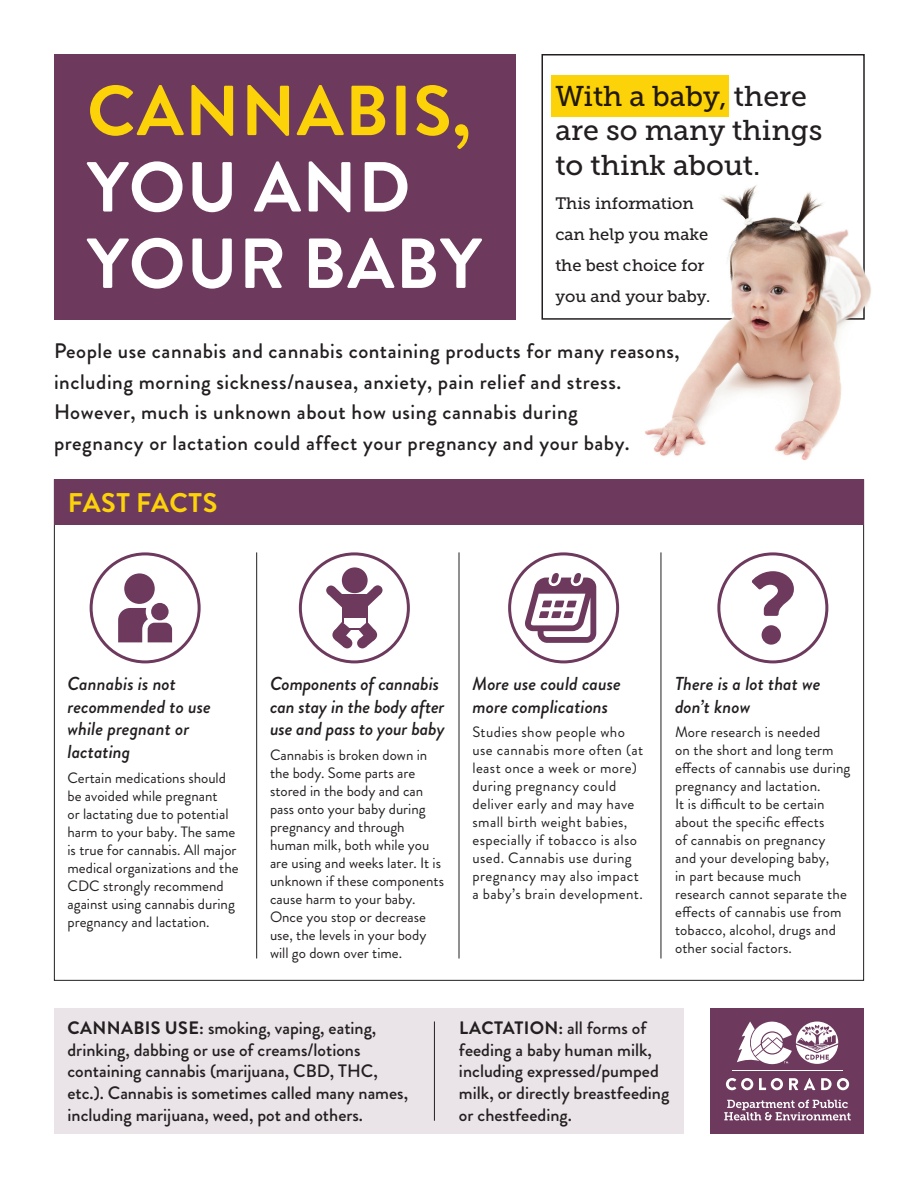
<style>
.page{position:relative;width:918px;height:1188px;background:#fff}
.page>*{position:absolute;margin:0;border:0;box-sizing:border-box;transform-origin:0 0}
.t1{font:700 70.65px/76.3px "Brandon Grotesque";letter-spacing:.02em;color:#fff}
.t2{font:700 70.65px "Brandon Grotesque";letter-spacing:.02em;color:#fcd209}
.t3{font:28.5px/34.7px "Museo Slab 500";color:#231f20}
.t4{font:700 27px "Brandon Grotesque";letter-spacing:.02em;color:#fcd209}
.t5{font:500 21px/30.5px "Brandon Grotesque";letter-spacing:.025em;color:#231f20}
.t6{font:italic 500 18.75px/22.5px "Brandon Grotesque";color:#231f20}
.t7{font:500 18px/21.6px "Brandon Grotesque";color:#231f20}
.t8{font:16.5px/31px "Museo Slab 500";color:#231f20}
.t9{font:15px/18px "Brandon Grotesque";letter-spacing:.01em;color:#231f20}
.s1{font-weight:700}
</style>
<div class="page">
<div style="left:54px;top:54px;width:461px;height:266px;background:#6d3a5e"></div>
<div style="left:54px;top:1008px;width:630px;height:126px;background:#eae3e8"></div>
<div style="left:542px;top:54px;width:323px;height:266px;border:2px solid #231f20"></div>
<div style="left:552px;top:76px;width:177px;height:41px;background:#fcd209"></div>
<img style="left:630px;top:171px;width:241px;height:289px">
<div style="left:54px;top:480px;width:810px;height:45px;background:#6d3a5e"></div>
<div style="left:717px;top:552px;width:111px;height:111px;border:3px solid #6d3a5e;border-radius:50%"></div>
<svg style="left:752px;top:571px;width:42px;height:74px"></svg>
<div style="left:90px;top:552px;width:111px;height:111px;border:3px solid #6d3a5e;border-radius:50%"></div>
<div style="left:508px;top:552px;width:111px;height:111px;border:3px solid #6d3a5e;border-radius:50%"></div>
<div style="left:299px;top:552px;width:111px;height:111px;border:3px solid #6d3a5e;border-radius:50%"></div>
<div style="left:342px;top:567px;width:26px;height:26px;background:#6d3a5e;border-radius:50%"></div>
<div style="left:342px;top:595px;width:25px;height:23px;background:#6d3a5e"></div>
<svg style="left:373px;top:585px;width:10px;height:10px"></svg>
<svg style="left:328px;top:587px;width:53px;height:25px"></svg>
<div style="left:326px;top:586px;width:10px;height:9px;background:#6d3a5e;border-radius:50%"></div>
<svg style="left:332px;top:629px;width:13px;height:12px"></svg>
<div style="left:342px;top:638px;width:10px;height:10px;background:#6d3a5e;border-radius:50%"></div>
<svg style="left:334px;top:618px;width:42px;height:29px"></svg>
<hr style="left:256px;top:552px;width:1px;height:406px;background:#231f20">
<hr style="left:459px;top:552px;width:1px;height:406px;background:#231f20">
<hr style="left:661px;top:552px;width:1px;height:406px;background:#231f20">
<hr style="left:434px;top:1021px;width:1px;height:100px;background:#231f20">
<div style="left:711px;top:1008px;width:153px;height:126px;background:#6d3a5e"></div>
<svg style="left:726px;top:1078px;width:27px;height:12px"></svg>
<svg style="left:759px;top:1078px;width:24px;height:12px"></svg>
<svg style="left:789px;top:1078px;width:9px;height:12px"></svg>
<svg style="left:821px;top:1078px;width:28px;height:12px"></svg>
<svg style="left:804px;top:1078px;width:11px;height:12px"></svg>
<hr style="left:732px;top:1071px;width:111px;height:1px;background:#fff">
<svg style="left:724px;top:1100px;width:127px;height:21px"></svg>
<svg style="left:737px;top:1021px;width:101px;height:43px"></svg>
<svg style="left:525px;top:573px;width:71px;height:70px"></svg>
<div style="left:151px;top:603px;width:18px;height:17px;background:#6d3a5e;border-radius:50%"></div>
<div style="left:124px;top:573px;width:31px;height:31px;background:#6d3a5e;border-radius:50%"></div>
<svg style="left:118px;top:608px;width:54px;height:34px"></svg>
<h1 class="t2" style="left:87px;top:61px;width:385px">CANNABIS,</h1>
<h1 class="t1" style="left:87px;top:150px;width:396px">YOU AND<br>YOUR BABY</h1>
<h2 class="t3" style="left:555px;top:79px;width:269px">With a baby, there are so many things to think about.</h2>
<p class="t8" style="left:555px;top:188px;width:157px">This information can help you make the best choice for you and your baby.</p>
<p class="t5" style="left:54px;top:336px;width:627px">People use cannabis and cannabis containing products for many reasons, including morning sickness/nausea, anxiety, pain relief and stress.<br>However, much is unknown about how using cannabis during<br>pregnancy or lactation could affect your pregnancy and your baby.</p>
<h3 class="t4" style="left:68px;top:484px;width:151px">FAST FACTS</h3>
<p class="t6" style="left:68px;top:672px;width:145px">Cannabis is not recommended to use while pregnant or lactating</p>
<p class="t9" style="left:68px;top:769px;width:173px">Certain medications should be avoided while pregnant<br>or lactating due to potential harm to your baby. The same is true for cannabis. All major medical organizations and the<br>CDC strongly recommend against using cannabis during pregnancy and lactation.</p>
<p class="t6" style="left:270px;top:673px;width:176px">Components of cannabis can stay in the body after use and pass to your baby</p>
<p class="t9" style="left:270px;top:746px;width:176px">Cannabis is broken down in the body. Some parts are stored in the body and can pass onto your baby during pregnancy and through human milk, both while you are using and weeks later. It is unknown if these components cause harm to your baby.<br>Once you stop or decrease use, the levels in your body will go down over time.</p>
<p class="t6" style="left:472px;top:673px;width:150px">More use could cause more complications</p>
<p class="t9" style="left:472px;top:723px;width:172px">Studies show people who use cannabis more often (at least once a week or more) during pregnancy could deliver early and may have small birth weight babies, especially if tobacco is also used. Cannabis use during pregnancy may also impact a baby’s brain development.</p>
<p class="t6" style="left:675px;top:673px;width:147px">There is a lot that we don’t know</p>
<p class="t9" style="left:675px;top:723px;width:177px">More research is needed<br>on the short and long term effects of cannabis use during pregnancy and lactation.<br>It is difficult to be certain about the specific effects<br>of cannabis on pregnancy and your developing baby,<br>in part because much research cannot separate the effects of cannabis use from tobacco, alcohol, drugs and other social factors.</p>
<p class="t7" style="left:67px;top:1017px;width:342px"><span class="s1">CANNABIS USE:</span> smoking, vaping, eating, drinking, dabbing or use of creams/lotions containing cannabis (marijuana, CBD, THC, etc.). Cannabis is sometimes called many names, including marijuana, weed, pot and others.</p>
<p class="t7" style="left:459px;top:1017px;width:212px"><span class="s1">LACTATION:</span> all forms of feeding a baby human milk, including expressed/pumped milk, or directly breastfeeding or chestfeeding.</p>
</div>
